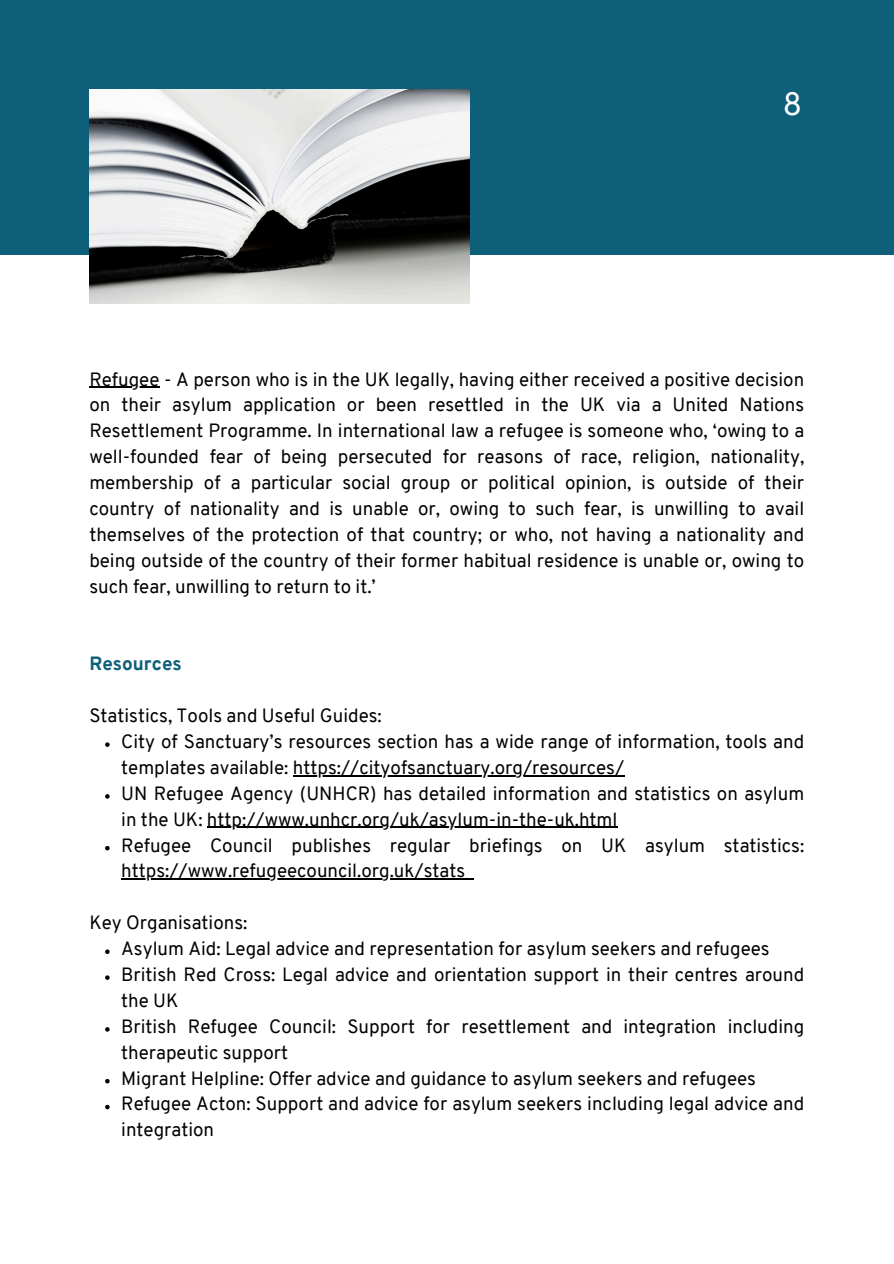
<style>
.page{position:relative;width:894px;height:1264px;background:#fff}
.page>*{position:absolute;margin:0;border:0;box-sizing:border-box;transform-origin:0 0}
.t1{font:31.5px "Overpass";color:#fff}
.t2{font:18.75px/25.8px "Overpass";color:#000001}
.t3{font:800 18.75px "Overpass";color:#0e607a}
</style>
<div class="page">
<div style="left:0;top:0;width:893px;height:254px;background:#0e607a"></div>
<hr style="left:89px;top:387px;width:70px;height:1px;background:#000001">
<svg style="left:105px;top:742px;width:5px;height:5px"></svg>
<hr style="left:293px;top:775px;width:331px;height:1px;background:#000001">
<svg style="left:105px;top:794px;width:5px;height:4px"></svg>
<hr style="left:207px;top:826px;width:410px;height:2px;background:#000001">
<svg style="left:105px;top:846px;width:5px;height:4px"></svg>
<hr style="left:121px;top:878px;width:344px;height:1px;background:#000001">
<svg style="left:105px;top:949px;width:5px;height:5px"></svg>
<svg style="left:105px;top:975px;width:5px;height:4px"></svg>
<svg style="left:105px;top:1027px;width:5px;height:4px"></svg>
<svg style="left:105px;top:1078px;width:5px;height:5px"></svg>
<svg style="left:105px;top:1104px;width:5px;height:5px"></svg>
<img style="left:89px;top:89px;width:381px;height:214px">
<p class="t1" style="left:782px;top:92px;width:21px">8</p>
<p class="t2" style="left:89px;top:368px;width:716px;text-align:justify">Refugee - A person who is in the UK legally, having either received a positive decision on their asylum application or been resettled in the UK via a United Nations Resettlement Programme. In international law a refugee is someone who, ‘owing to a well-founded fear of being persecuted for reasons of race, religion, nationality, membership of a particular social group or political opinion, is outside of their country of nationality and is unable or, owing to such fear, is unwilling to avail themselves of the protection of that country; or who, not having a nationality and being outside of the country of their former habitual residence is unable or, owing to such fear, unwilling to return to it.’</p>
<p class="t3" style="left:89px;top:656px;width:94px">Resources</p>
<h1 class="t2" style="left:89px;top:704px;width:294px">Statistics, Tools and Useful Guides:</h1>
<p class="t2" style="left:121px;top:730px;width:684px">City of Sanctuary’s resources section has a wide range of information, tools and templates available: https://cityofsanctuary.org/resources/</p>
<p class="t2" style="left:121px;top:782px;width:684px">UN Refugee Agency (UNHCR) has detailed information and statistics on asylum in the UK: http://www.unhcr.org/uk/asylum-in-the-uk.html</p>
<p class="t2" style="left:121px;top:834px;width:684px">Refugee Council publishes regular briefings on UK asylum statistics:</p>
<p class="t2" style="left:121px;top:859px;width:345px">https://www.refugeecouncil.org.uk/stats</p>
<p class="t2" style="left:89px;top:911px;width:159px">Key Organisations:</p>
<p class="t2" style="left:121px;top:937px;width:649px">Asylum Aid: Legal advice and representation for asylum seekers and refugees</p>
<p class="t2" style="left:121px;top:963px;width:684px">British Red Cross: Legal advice and orientation support in their centres around the UK</p>
<p class="t2" style="left:121px;top:1015px;width:684px">British Refugee Council: Support for resettlement and integration including therapeutic support</p>
<p class="t2" style="left:121px;top:1066px;width:636px">Migrant Helpline: Offer advice and guidance to asylum seekers and refugees</p>
<p class="t2" style="left:121px;top:1092px;width:684px">Refugee Acton: Support and advice for asylum seekers including legal advice and integration</p>
</div>
